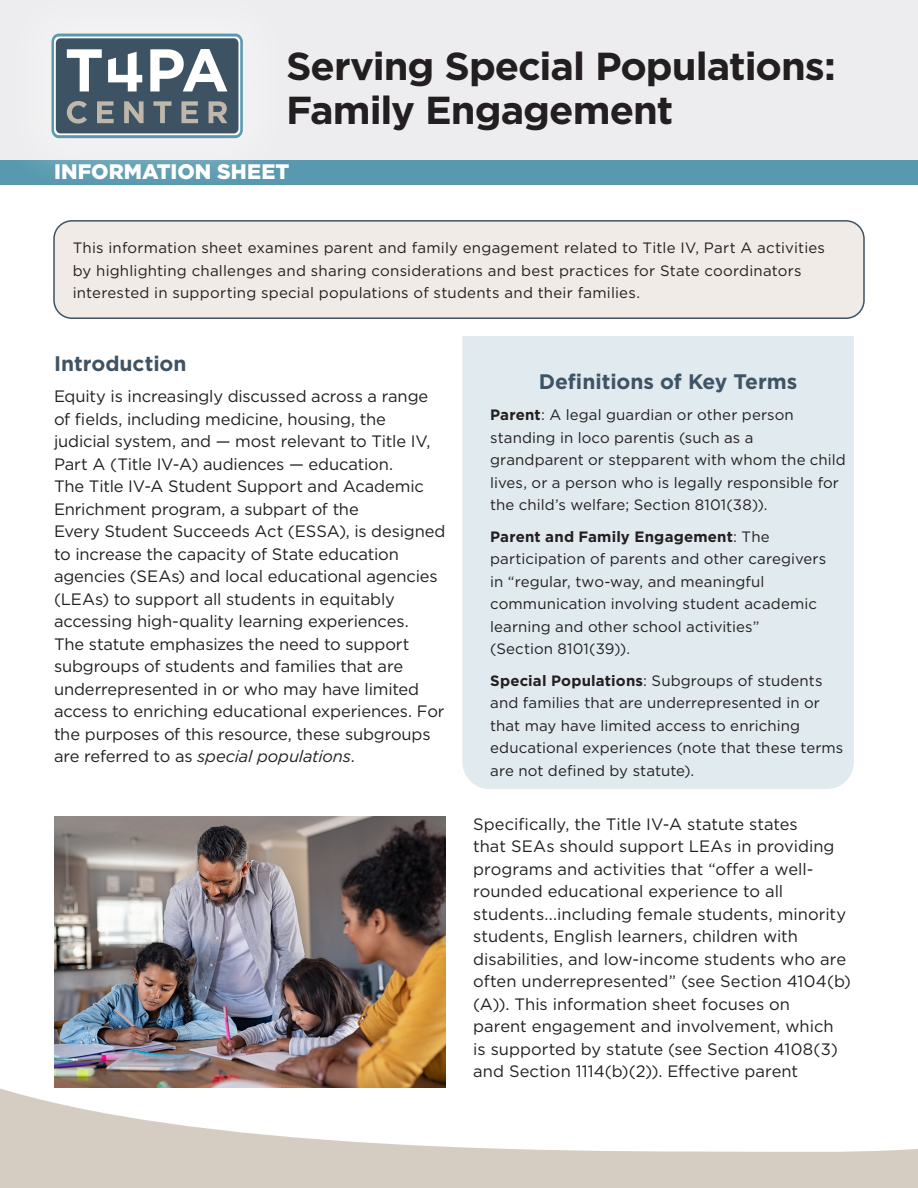
<style>
.page{position:relative;width:918px;height:1188px;background:#fff}
.page>*{position:absolute;margin:0;border:0;box-sizing:border-box;transform-origin:0 0}
.t1{font:700 39px/43.5px "Gotham";letter-spacing:-.025em;color:#231f20}
.t2{font:700 21px "Gotham";color:#3e5364}
.t3{font:900 21px "Gotham";letter-spacing:.005em;color:#fff}
.t4{font:16.5px/22.5px "Gotham";letter-spacing:-.005em;color:#231f20}
.t5{font:15px/22.5px "Gotham";letter-spacing:.01em;color:#231f20}
.s1{font-style:italic}
.s2{font-weight:700}
</style>
<div class="page">
<div style="left:0;top:0;width:918px;height:168px;background:#edecee"></div>
<div style="left:0;top:161px;width:918px;height:24px;background:#5999af"></div>
<div style="left:0;top:0;width:296px;height:192px;background:#fff;opacity:.4"></div>
<svg style="left:51px;top:34px;width:192px;height:104px;background:#738590"></svg>
<div style="left:54px;top:221px;width:810px;height:97px;background:#f0ebe7;border-radius:18px"></div>
<div style="left:53px;top:220px;width:812px;height:99px;border:2px solid #3e5364;border-radius:18px"></div>
<img style="left:54px;top:816px;width:392px;height:229px">
<div style="left:462px;top:336px;width:392px;height:453px;background:#e0eaef"></div>
<svg style="left:0;top:1045px;width:918px;height:143px"></svg>
<h1 class="t1" style="left:286px;top:44px;width:551px">Serving Special Populations:<br>Family Engagement</h1>
<p class="t3" style="left:54px;top:157px;width:237px">INFORMATION SHEET</p>
<p class="t5" style="left:73px;top:236px;width:754px">This information sheet examines parent and family engagement related to Title IV, Part A activities by highlighting challenges and sharing considerations and best practices for State coordinators interested in supporting special populations of students and their families.</p>
<h2 class="t2" style="left:54px;top:349px;width:134px">Introduction</h2>
<p class="t4" style="left:54px;top:385px;width:393px">Equity is increasingly discussed across a range of felds, including medicine, housing, the judicial system, and — most relevant to Title IV, Part A (Title IV-A) audiences — education.<br>The Title IV-A Student Support and Academic Enrichment program, a subpart of the<br>Every Student Succeeds Act (ESSA), is designed to increase the capacity of State education agencies (SEAs) and local educational agencies (LEAs) to support all students in equitably accessing high-quality learning experiences.<br>The statute emphasizes the need to support subgroups of students and families that are underrepresented in or who may have limited access to enriching educational experiences. For the purposes of this resource, these subgroups are referred to as <span class="s1">special populations</span>.</p>
<p class="t2" style="left:539px;top:367px;width:260px">Defnitions of Key Terms</p>
<p class="t5" style="left:490px;top:403px;width:357px"><span class="s2">Parent</span>: A legal guardian or other person standing in loco parentis (such as a grandparent or stepparent with whom the child lives, or a person who is legally responsible for the child’s welfare; Section 8101(38)).</p>
<p class="t5" style="left:490px;top:525px;width:338px"><span class="s2">Parent and Family Engagement</span>: The participation of parents and other caregivers in “regular, two-way, and meaningful communication involving student academic learning and other school activities”<br>(Section 8101(39)).</p>
<p class="t5" style="left:490px;top:669px;width:355px"><span class="s2">Special Populations</span>: Subgroups of students and families that are underrepresented in or that may have limited access to enriching educational experiences (note that these terms are not defned by statute).</p>
<p class="t4" style="left:473px;top:812px;width:379px">Specifcally, the Title IV-A statute states<br>that SEAs should support LEAs in providing programs and activities that “ofer a well&shy;rounded educational experience to all students...including female students, minority students, English learners, children with disabilities, and low-income students who are often underrepresented” (see Section 4104(b) (A)). This information sheet focuses on<br>parent engagement and involvement, which<br>is supported by statute (see Section 4108(3) and Section 1114(b)(2)). Efective parent</p>
</div>
